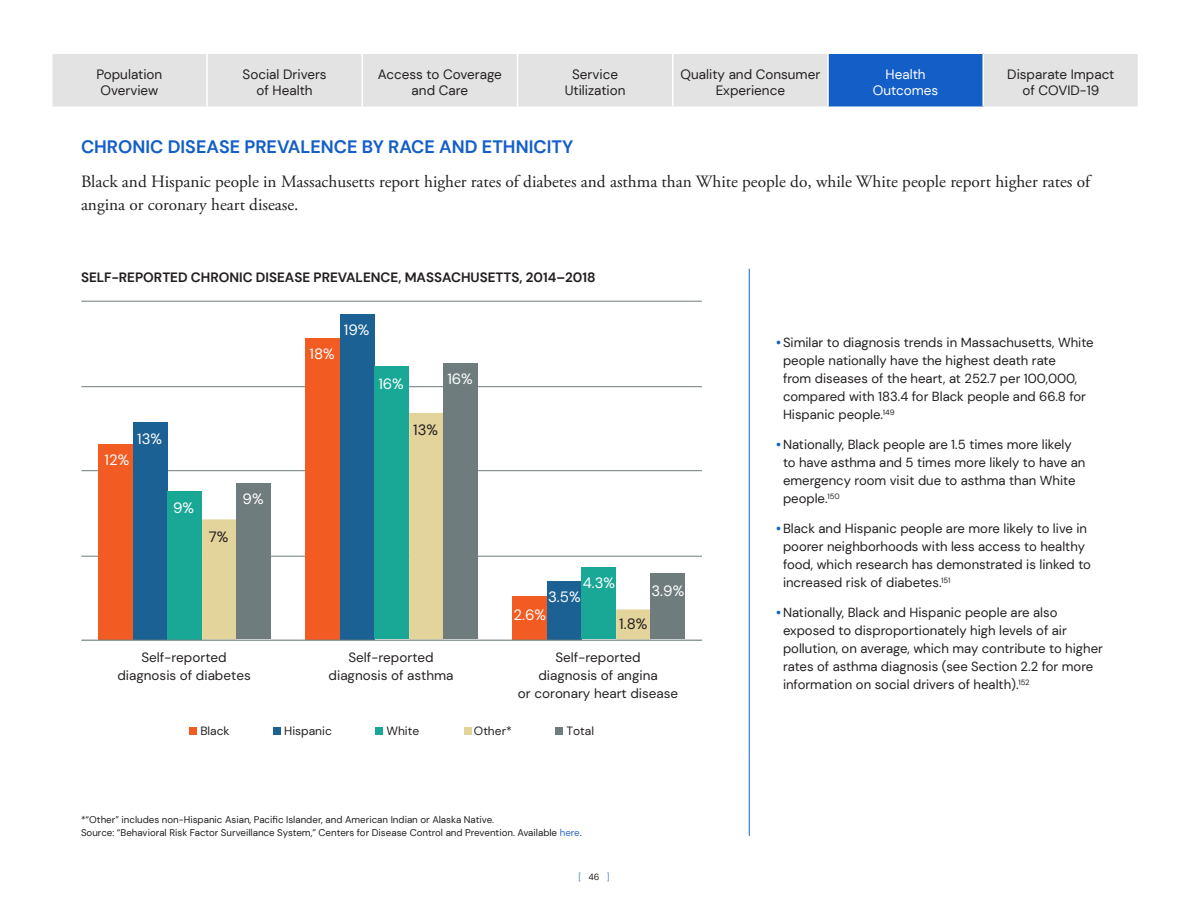
<style>
.page{position:relative;width:1188px;height:918px;background:#fff}
.page>*{position:absolute;margin:0;border:0;box-sizing:border-box;transform-origin:0 0}
.head_2_NEW-PAGE{font:700 18px "DM Sans";color:#145fc7}
.body_text_before_chart-table{font:17.25px/23.2px "Adobe Garamond Pro";color:#231f20}
.t1{font:15px "DM Sans";color:#fff}
.t2{font:15px "DM Sans";color:#231f20}
.t3{font:13.5px/16.2px "DM Sans";color:#231f20;text-align:center}
.figure_head{font:700 13.5px "DM Sans";color:#231f20}
.t4{font:13.5px/16.2px "DM Sans";color:#fff;text-align:center}
.t5{font:13.2px/18px "DM Sans";color:#231f20}
.t6{font:12px "DM Sans";color:#231f20}
.figure_note{font:9.75px "DM Sans";color:#231f20}
.t7{font:9px "DM Sans";color:#4d84c4}
.s1{color:#36c}
.s2{color:#231f20}
.s3{font-weight:700;color:#145fc7}
</style>
<div class="page">
<div style="left:52px;top:54px;width:1086px;height:52px;background:#e3e3e4"></div>
<div style="left:828px;top:53px;width:155px;height:54px;background:#145fc7"></div>
<hr style="left:206px;top:54px;width:2px;height:52px;background:#fff">
<hr style="left:362px;top:54px;width:1px;height:52px;background:#fff">
<hr style="left:517px;top:54px;width:1px;height:52px;background:#fff">
<hr style="left:672px;top:54px;width:2px;height:52px;background:#fff">
<hr style="left:828px;top:52px;width:155px;height:2px;background:#fff">
<hr style="left:827px;top:54px;width:2px;height:52px;background:#fff">
<hr style="left:982px;top:54px;width:2px;height:52px;background:#fff">
<hr style="left:828px;top:106px;width:155px;height:2px;background:#fff">
<hr style="left:749px;top:269px;width:1px;height:486px;background:#145fc7">
<hr style="left:749px;top:755px;width:1px;height:81px;background:#145fc7">
<hr style="left:81px;top:556px;width:621px;height:1px;background:#6f7c7d">
<hr style="left:81px;top:470px;width:621px;height:1px;background:#6f7c7d">
<hr style="left:81px;top:386px;width:621px;height:1px;background:#6f7c7d">
<hr style="left:81px;top:301px;width:621px;height:1px;background:#6f7c7d">
<div style="left:99px;top:444px;width:34px;height:195px;background:#f25b21"></div>
<div style="left:306px;top:338px;width:34px;height:301px;background:#f25b21"></div>
<div style="left:340px;top:314px;width:35px;height:325px;background:#1b6194"></div>
<div style="left:133px;top:422px;width:35px;height:217px;background:#1b6194"></div>
<div style="left:375px;top:366px;width:34px;height:273px;background:#19a796"></div>
<div style="left:168px;top:491px;width:34px;height:148px;background:#19a796"></div>
<svg style="left:202px;top:413px;width:449px;height:226px"></svg>
<div style="left:651px;top:573px;width:34px;height:66px;background:#6f7c7d"></div>
<div style="left:444px;top:363px;width:34px;height:276px;background:#6f7c7d"></div>
<div style="left:237px;top:483px;width:34px;height:156px;background:#6f7c7d"></div>
<hr style="left:81px;top:640px;width:621px;height:1px;background:#6f7c7d">
<div style="left:190px;top:727px;width:7px;height:8px;background:#f25b21"></div>
<div style="left:274px;top:727px;width:7px;height:8px;background:#1b6194"></div>
<div style="left:376px;top:727px;width:7px;height:8px;background:#19a796"></div>
<div style="left:464px;top:727px;width:8px;height:8px;background:#e3d49b"></div>
<div style="left:556px;top:727px;width:7px;height:8px;background:#6f7c7d"></div>
<p class="t3" style="left:96px;top:66px;width:67px">Population<br>Overview</p>
<p class="t3" style="left:243px;top:66px;width:86px">Social Drivers of Health</p>
<p class="t3" style="left:378px;top:66px;width:126px">Access to Coverage and Care</p>
<p class="t3" style="left:565px;top:66px;width:62px">Service<br>Utilization</p>
<p class="t3" style="left:680px;top:66px;width:141px">Quality and Consumer<br>Experience</p>
<p class="t4" style="left:873px;top:66px;width:67px">Health<br>Outcomes</p>
<p class="t3" style="left:1007px;top:66px;width:109px">Disparate Impact of COVID-19</p>
<p class="head_2_NEW-PAGE" style="left:81px;top:135px;width:494px">CHRONIC DISEASE PREVALENCE BY RACE AND ETHNICITY</p>
<p class="body_text_before_chart-table" style="left:81px;top:170px;width:1011px">Black and Hispanic people in Massachusetts report higher rates of diabetes and asthma than White people do, while White people report higher rates of angina or coronary heart disease.</p>
<p class="figure_head" style="left:81px;top:269px;width:516px">SELF-REPORTED CHRONIC DISEASE PREVALENCE, MASSACHUSETTS, 2014–2018</p>
<p class="t1" style="left:105px;top:451px;width:26px">12%</p>
<p class="t1" style="left:137px;top:430px;width:26px">13%</p>
<p class="t1" style="left:173px;top:499px;width:23px">9%</p>
<p class="t2" style="left:209px;top:527px;width:21px">7%</p>
<p class="t1" style="left:243px;top:490px;width:23px">9%</p>
<p class="t1" style="left:310px;top:344px;width:27px">18%</p>
<p class="t1" style="left:344px;top:320px;width:27px">19%</p>
<p class="t1" style="left:378px;top:374px;width:27px">16%</p>
<p class="t1" style="left:447px;top:370px;width:27px">16%</p>
<p class="t2" style="left:413px;top:421px;width:26px">13%</p>
<p class="t1" style="left:583px;top:574px;width:34px">4.3%</p>
<p class="t1" style="left:548px;top:587px;width:34px">3.5%</p>
<p class="t1" style="left:652px;top:581px;width:34px">3.9%</p>
<p class="t1" style="left:514px;top:605px;width:34px">2.6%</p>
<p class="t2" style="left:619px;top:614px;width:30px">1.8%</p>
<p class="t3" style="left:117px;top:648px;width:135px;line-height:18px">Self-reported diagnosis of diabetes</p>
<p class="t3" style="left:329px;top:648px;width:126px;line-height:18px">Self-reported diagnosis of asthma</p>
<p class="t3" style="left:518px;top:648px;width:162px;line-height:18px">Self-reported<br>diagnosis of angina<br>or coronary heart disease</p>
<p class="t6" style="left:200px;top:723px;width:31px">Black</p>
<p class="t6" style="left:284px;top:723px;width:49px">Hispanic</p>
<p class="t6" style="left:387px;top:723px;width:34px">White</p>
<p class="t6" style="left:474px;top:723px;width:39px">Other*</p>
<p class="t6" style="left:566px;top:723px;width:29px">Total</p>
<p class="figure_note" style="left:81px;top:813px;width:415px">*“Other” includes non-Hispanic Asian, Pacific Islander, and American Indian or Alaska Native.</p>
<p class="figure_note" style="left:81px;top:826px;width:502px">Source: “Behavioral Risk Factor Surveillance System,” Centers for Disease Control and Prevention. Available <span class="s1">here</span>.</p>
<p class="t7" style="left:579px;top:871px;width:32px">[ <span class="s2">46</span> ]</p>
<p class="t5" style="left:783px;top:334px;width:312px;text-indent:-7px"><span class="s3">•</span>Similar to diagnosis trends in Massachusetts, White people nationally have the highest death rate<br>from diseases of the heart, at 252.7 per 100,000, compared with 183.4 for Black people and 66.8 for Hispanic people.<sup>149</sup></p>
<p class="t5" style="left:783px;top:436px;width:304px;text-indent:-7px"><span class="s3">•</span>Nationally, Black people are 1.5 times more likely to have asthma and 5 times more likely to have an emergency room visit due to asthma than White people.<sup>150</sup></p>
<p class="t5" style="left:783px;top:520px;width:310px;text-indent:-7px"><span class="s3">•</span>Black and Hispanic people are more likely to live in poorer neighborhoods with less access to healthy food, which research has demonstrated is linked to increased risk of diabetes.<sup>151</sup></p>
<p class="t5" style="left:783px;top:604px;width:321px;text-indent:-7px"><span class="s3">•</span>Nationally, Black and Hispanic people are also exposed to disproportionately high levels of air pollution, on average, which may contribute to higher rates of asthma diagnosis (see Section 2.2 for more information on social drivers of health).<sup>152</sup></p>
</div>
